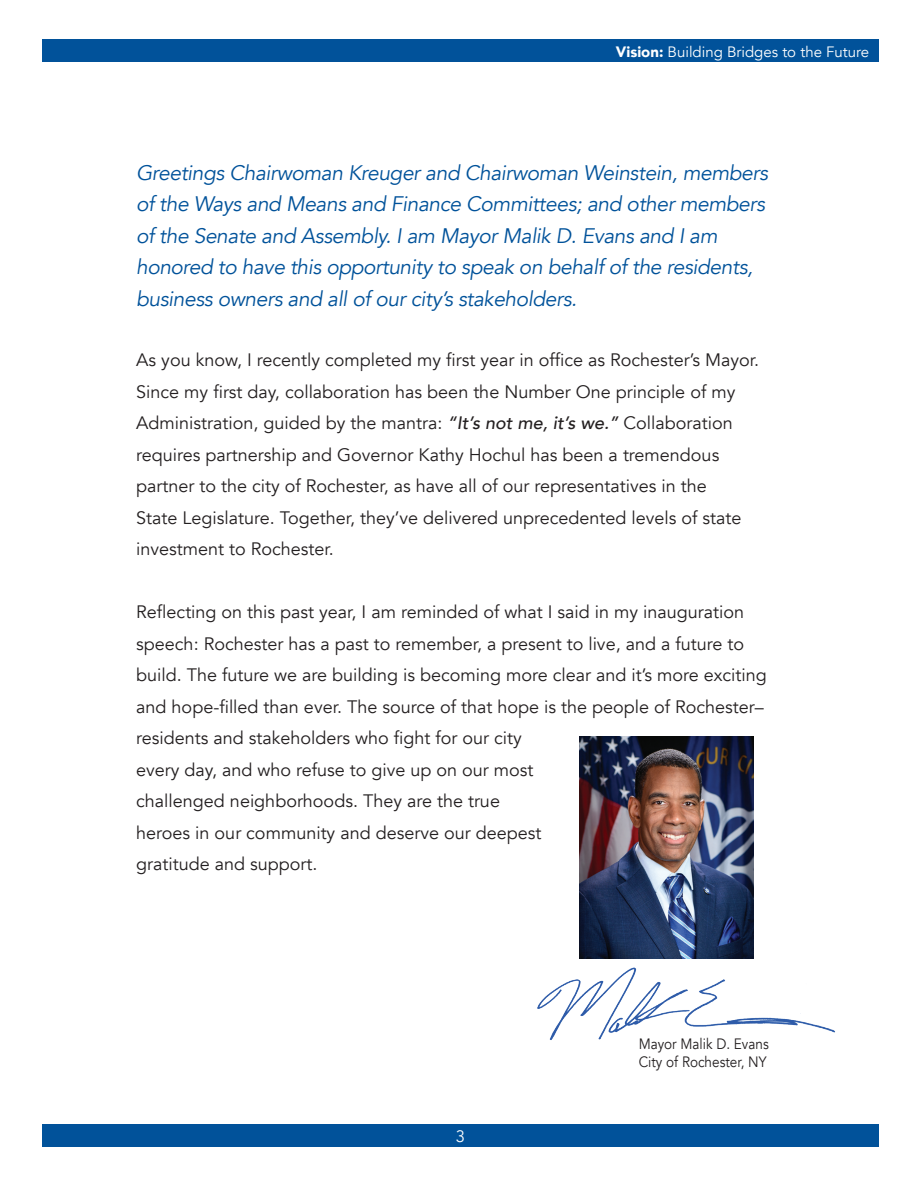
<style>
.page{position:relative;width:918px;height:1188px;background:#fff}
.page>*{position:absolute;margin:0;border:0;box-sizing:border-box;transform-origin:0 0}
.t1{font:italic 21px/31.5px "Avenir";letter-spacing:-.02em;color:#01529a}
.t2{font:18px/31.5px "Avenir";color:#231f20}
.t3{font:16.5px "Avenir";color:#fff}
.t4{font:15px/18px "Avenir";color:#231f20;scale:.9 1}
.t5{font:15px "Avenir";color:#fff}
.s1{font-weight:900}
.s2{font-weight:500;font-style:italic}
</style>
<div class="page">
<div style="left:42px;top:40px;width:837px;height:22px;background:#01529a"></div>
<div style="left:42px;top:1124px;width:837px;height:23px;background:#01529a"></div>
<img style="left:580px;top:737px;width:174px;height:221px">
<img style="left:537px;top:967px;width:298px;height:73px">
<p class="t5" style="left:616px;top:43px;width:255px"><span class="s1">Vision:</span> Building Bridges to the Future</p>
<p class="t1" style="left:136px;top:157px;width:633px">Greetings Chairwoman Kreuger and Chairwoman Weinstein, members of the Ways and Means and Finance Committees; and other members of the Senate and Assembly. I am Mayor Malik D. Evans and I am honored to have this opportunity to speak on behalf of the residents, business owners and all of our city’s stakeholders.</p>
<p class="t2" style="left:136px;top:344px;width:624px">As you know, I recently completed my first year in office as Rochester’s Mayor.<br>Since my first day, collaboration has been the Number One principle of my Administration, guided by the mantra: <span class="s2">“It’s not me, it’s we.”</span> Collaboration requires partnership and Governor Kathy Hochul has been a tremendous partner to the city of Rochester, as have all of our representatives in the<br>State Legislature. Together, they’ve delivered unprecedented levels of state investment to Rochester.</p>
<p class="t2" style="left:136px;top:596px;width:632px">Reflecting on this past year, I am reminded of what I said in my inauguration speech: Rochester has a past to remember, a present to live, and a future to build. The future we are building is becoming more clear and it’s more exciting and hope-filled than ever. The source of that hope is the people of Rochester– residents and stakeholders who fight for our city<br>every day, and who refuse to give up on our most<br>challenged neighborhoods. They are the true<br>heroes in our community and deserve our deepest<br>gratitude and support.</p>
<p class="t3" style="left:456px;top:1126px;width:11px">3</p>
<p class="t4" style="left:639px;top:1035px;width:146px">Mayor Malik D. Evans<br>City of Rochester, NY</p>
</div>
